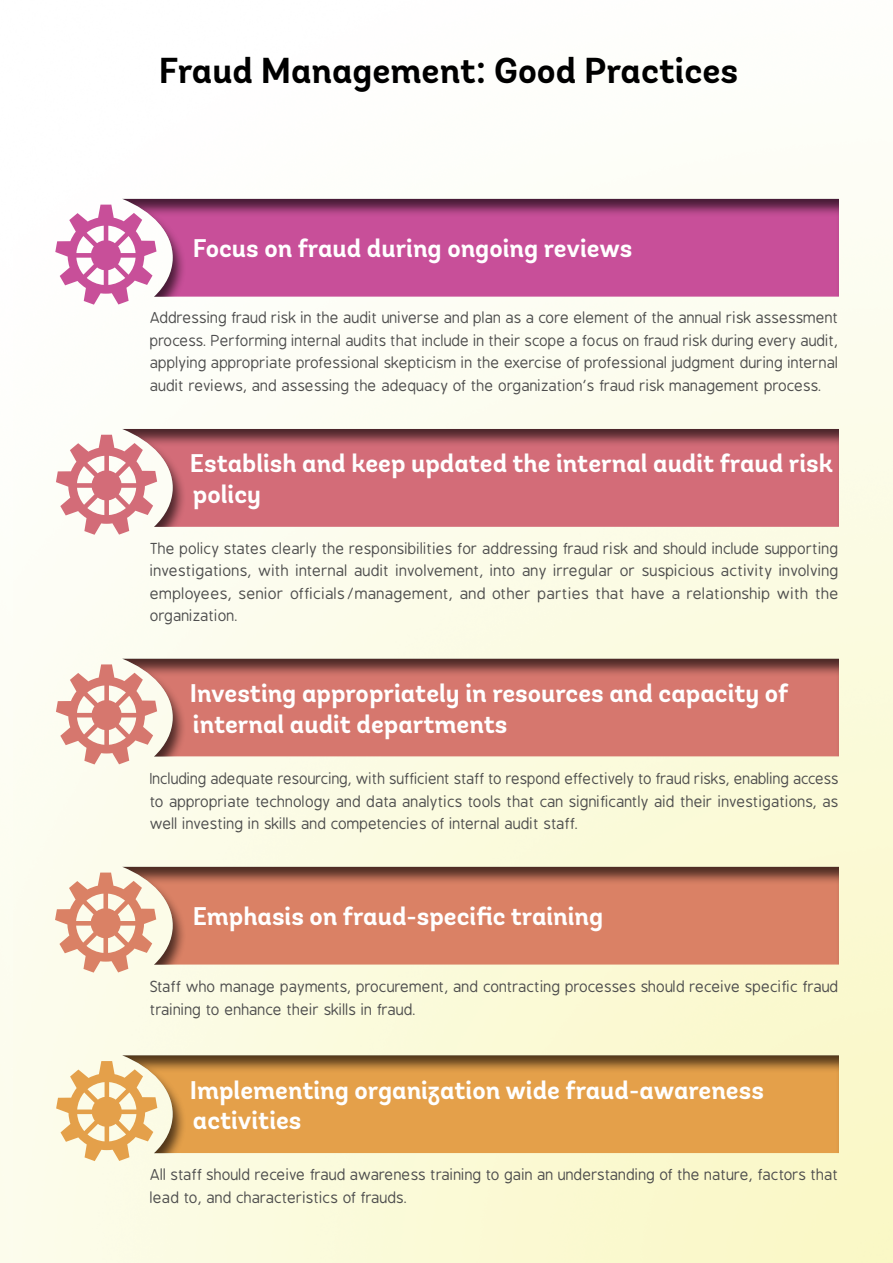
<style>
.page{position:relative;width:893px;height:1263px;background:#fff}
.page>*{position:absolute;margin:0;border:0;box-sizing:border-box;transform-origin:0 0}
.good_practice{font:700 36px "Andes";color:#000}
.t1{font:700 25.5px/30.6px "Andes";color:#fff}
.Body_text{font:15px/22.5px "B Preplay";color:#4d4d4d;text-align:justify}
</style>
<div class="page">
<div style="left:0;top:384px;width:13px;height:879px;background:#fdfdf2"></div>
<div style="left:121px;top:198px;width:719px;height:100px;background:#231f20;opacity:.75"></div>
<svg style="left:55px;top:205px;width:101px;height:100px"></svg>
<div style="left:121px;top:866px;width:719px;height:100px;background:#231f20;opacity:.75"></div>
<svg style="left:55px;top:872px;width:101px;height:100px;background:#eac1ab"></svg>
<div style="left:121px;top:428px;width:738px;height:100px;background:#231f20;opacity:.75"></div>
<svg style="left:56px;top:435px;width:101px;height:100px"></svg>
<div style="left:121px;top:658px;width:719px;height:100px;background:#231f20;opacity:.75"></div>
<svg style="left:56px;top:664px;width:101px;height:100px"></svg>
<div style="left:121px;top:1054px;width:719px;height:101px;background:#231f20;opacity:.75"></div>
<svg style="left:56px;top:1061px;width:101px;height:100px;background:#efcf9d"></svg>
<p class="good_practice" style="left:159px;top:48px;width:581px">Fraud Management: Good Practices</p>
<h2 class="t1" style="left:193px;top:234px;width:441px">Focus on fraud during ongoing reviews</h2>
<p class="Body_text" style="left:151px;top:307px;width:690px">Addressing fraud risk in the audit universe and plan as a core element of the annual risk assessment process. Performing internal audits that include in their scope a focus on fraud risk during every audit, applying appropriate professional skepticism in the exercise of professional judgment during internal audit reviews, and assessing the adequacy of the organization’s fraud risk management process.</p>
<h2 class="t1" style="left:190px;top:449px;width:645px">Establish and keep updated the internal audit fraud risk policy</h2>
<p class="Body_text" style="left:151px;top:538px;width:690px">The policy states clearly the responsibilities for addressing fraud risk and should include supporting investigations, with internal audit involvement, into any irregular or suspicious activity involving employees, senior officials/management, and other parties that have a relationship with the organization.</p>
<h2 class="t1" style="left:190px;top:679px;width:600px">Investing appropriately in resources and capacity of internal audit departments</h2>
<p class="Body_text" style="left:151px;top:768px;width:690px">Including adequate resourcing, with sufficient staff to respond effectively to fraud risks, enabling access to appropriate technology and data analytics tools that can significantly aid their investigations, as well investing in skills and competencies of internal audit staff.</p>
<h2 class="t1" style="left:193px;top:902px;width:412px">Emphasis on fraud-specific training</h2>
<p class="Body_text" style="left:151px;top:976px;width:690px">Staff who manage payments, procurement, and contracting processes should receive specific fraud training to enhance their skills in fraud.</p>
<h2 class="t1" style="left:190px;top:1075px;width:576px">Implementing organization wide fraud-awareness activities</h2>
<p class="Body_text" style="left:151px;top:1164px;width:690px">All staff should receive fraud awareness training to gain an understanding of the nature, factors that lead to, and characteristics of frauds.</p>
</div>
